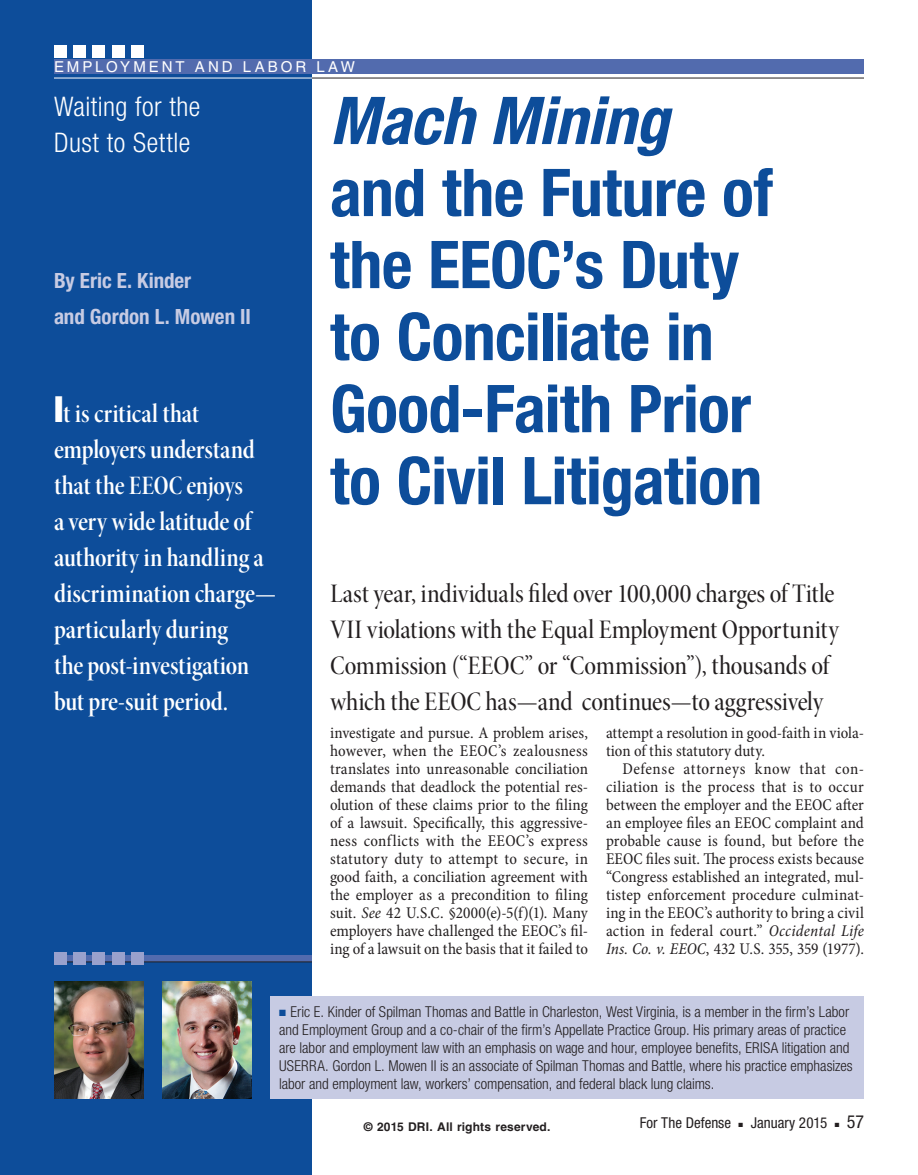
<style>
.page{position:relative;width:918px;height:1175px;background:#fff}
.page>*{position:absolute;margin:0;border:0;box-sizing:border-box;transform-origin:0 0}
.head{font:700 condensed 66px/72px "Helvetica Neue";letter-spacing:-.01em;color:#0d4d9a}
.body_opening_paragra{font:27px/36px "Minion Pro Medium Cn Disp";letter-spacing:-.005em;color:#231f20}
.blurb{font:27px/36px "Minion Pro Semibold Cn Disp";letter-spacing:-.005em;color:#fff}
.kicker{font:300 condensed 27px/36px "Helvetica Neue";letter-spacing:.015em;color:#fff}
.byline{font:700 condensed 21px/36px "Helvetica Neue";color:#c7cbe3}
.folio_right{font:condensed 18px "Helvetica Neue";color:#231f20}
.body_no_ind{font:condensed 16.5px/18px "Minion Pro";color:#231f20;text-align:justify}
.body_para_ind{font:condensed 16.5px/18px "Minion Pro";letter-spacing:.005em;color:#231f20;text-align:justify}
.t1{font:300 condensed 15px/18px "Helvetica Neue";color:#231f20}
.folio_right-2{font:condensed 15px "Helvetica Neue";letter-spacing:.005em;color:#231f20}
.t2{font:15px "Helvetica";letter-spacing:.2em;color:#fff}
.copyright_black{font:700 12px "Helvetica";letter-spacing:.015em;color:#231f20}
.s1{font-style:italic}
.s2{font-family:"Helvetica Neue";font-weight:900;font-stretch:condensed;font-size:36px}
.s3{color:#0d4d9a}
</style>
<div class="page">
<div style="left:0;top:0;width:312px;height:1174px;background:#0d4d9a"></div>
<div style="left:54px;top:956px;width:258px;height:6px;background:#526bae"></div>
<hr style="left:54px;top:961px;width:258px;height:1px;background:#231f20">
<div style="left:54px;top:952px;width:12px;height:13px;background:#99a1cd"></div>
<div style="left:73px;top:952px;width:13px;height:13px;background:#99a1cd"></div>
<div style="left:93px;top:952px;width:12px;height:13px;background:#99a1cd"></div>
<div style="left:112px;top:952px;width:13px;height:13px;background:#99a1cd"></div>
<div style="left:132px;top:952px;width:12px;height:13px;background:#99a1cd"></div>
<div style="left:54px;top:45px;width:12px;height:12px;background:#fff"></div>
<div style="left:73px;top:45px;width:13px;height:12px;background:#fff"></div>
<div style="left:93px;top:45px;width:12px;height:12px;background:#fff"></div>
<div style="left:112px;top:45px;width:13px;height:12px;background:#fff"></div>
<div style="left:132px;top:45px;width:12px;height:12px;background:#fff"></div>
<div style="left:54px;top:59px;width:810px;height:15px;background:#526bae"></div>
<hr style="left:312px;top:78px;width:552px;height:1px;background:#231f20">
<hr style="left:54px;top:78px;width:258px;height:1px;background:#fff">
<div style="left:270px;top:996px;width:594px;height:102px;background:#c7cbe3"></div>
<img style="left:54px;top:981px;width:90px;height:117px">
<img style="left:162px;top:981px;width:90px;height:117px">
<p class="t2" style="left:54px;top:58px;width:302px">EMPLOYMENT AND LABOR LAW</p>
<p class="kicker" style="left:54px;top:88px;width:148px">Waiting for the<br>Dust to Settle</p>
<p class="head" style="left:330px;top:84px;width:444px"><span class="s1">Mach Mining </span>and the Future of the EEOC’s Duty to Conciliate in<br>Good-Faith Prior to Civil Litigation</p>
<p class="byline" style="left:54px;top:262px;width:198px">By Eric E. Kinder<br>and Gordon L. Mowen II</p>
<p class="blurb" style="left:54px;top:395px;width:224px"><span class="s2">I</span>t is critical that employers understand that the EEOC enjoys<br>a very wide latitude of authority in handling a discrimination charge— particularly during<br>the post-investigation but pre-suit period.</p>
<p class="body_opening_paragra" style="left:330px;top:575px;width:511px">Last year, individuals filed over 100,000 charges of Title VII violations with the Equal Employment Opportunity Commission (“EEOC” or “Commission”), thousands of which the EEOC has—and continues—to aggressively</p>
<p class="body_no_ind" style="left:330px;top:724px;width:260px">investigate and pursue. A problem arises, however, when the EEOC’s zealousness translates into unreasonable conciliation demands that deadlock the potential res&shy;olution of these claims prior to the filing of a lawsuit. Specifically, this aggressive&shy;ness conflicts with the EEOC’s express statutory duty to attempt to secure, in good faith, a conciliation agreement with the employer as a precondition to filing suit. <span class="s1">See</span> 42 U.S.C. §2000(e)-5(f)(1). Many employers have challenged the EEOC’s fil&shy;ing of a lawsuit on the basis that it failed to</p>
<p class="body_no_ind" style="left:606px;top:724px;width:260px">attempt a resolution in good-faith in viola&shy;tion of this statutory duty.</p>
<p class="body_para_ind" style="left:606px;top:760px;width:260px;text-indent:16px">Defense attorneys know that con&shy;ciliation is the process that is to occur between the employer and the EEOC after an employee files an EEOC complaint and probable cause is found, but before the EEOC files suit. The process exists because “Congress established an integrated, mul&shy;tistep enforcement procedure culminat&shy;ing in the EEOC’s authority to bring a civil action in federal court.” <span class="s1">Occidental Life Ins. Co. v. EEOC</span>, 432 U.S. 355, 359 (1977).</p>
<p class="t1" style="left:279px;top:1003px;width:575px"><span class="s3">■</span> Eric E. Kinder of Spilman Thomas and Battle in Charleston, West Virginia, is a member in the firm’s Labor and Employment Group and a co-chair of the firm’s Appellate Practice Group. His primary areas of practice are labor and employment law with an emphasis on wage and hour, employee benefits, ERISA litigation and USERRA. Gordon L. Mowen II is an associate of Spilman Thomas and Battle, where his practice emphasizes labor and employment law, workers’ compensation, and federal black lung claims.</p>
<p class="copyright_black" style="left:364px;top:1119px;width:188px">© 2015 DRI. All rights reserved.</p>
<p class="folio_right-2" style="left:640px;top:1114px;width:93px">For The Defense</p>
<p class="folio_right-2" style="left:739px;top:1114px;width:90px">■ January 2015</p>
<p class="folio_right" style="left:835px;top:1111px;width:31px">■ 57</p>
</div>
